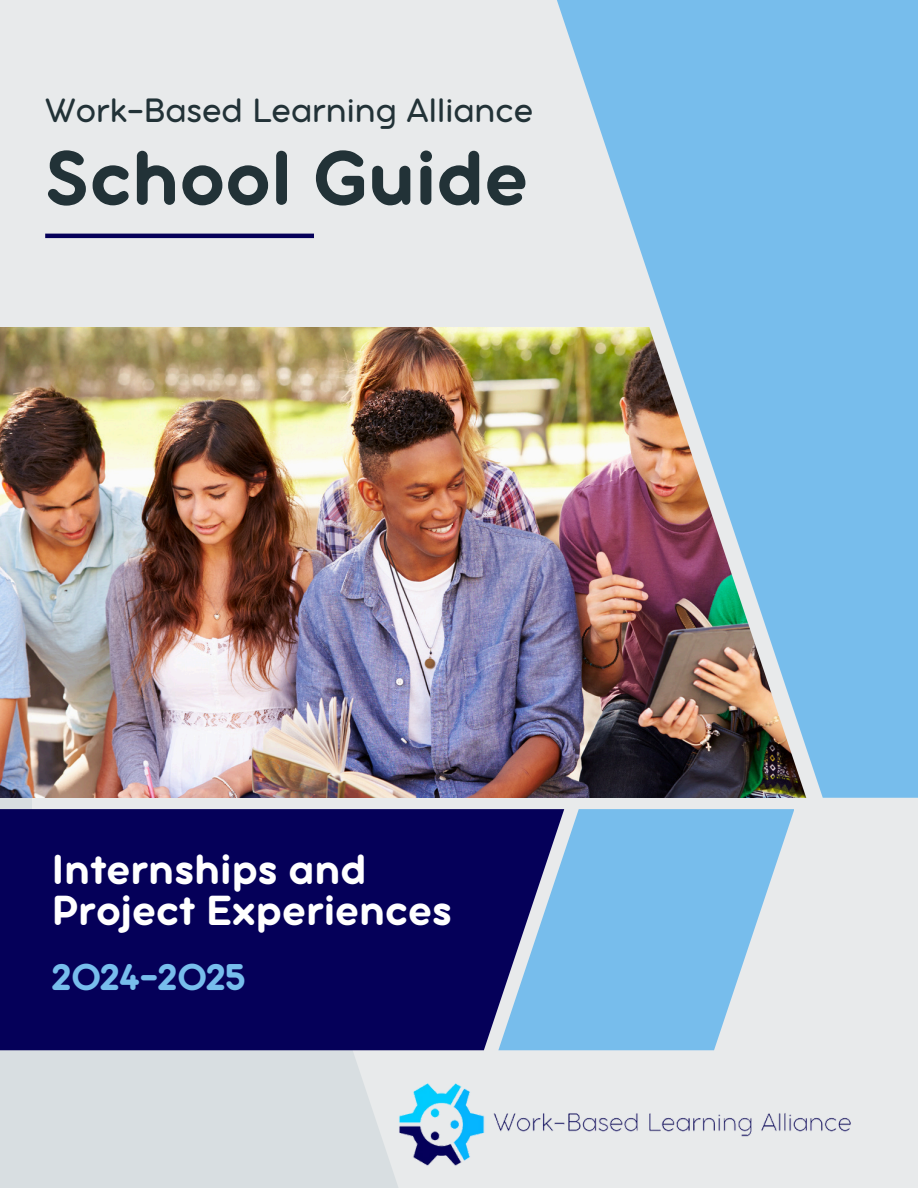
<style>
.page{position:relative;width:918px;height:1188px;background:#e8eaeb}
.page>*{position:absolute;margin:0;border:0;box-sizing:border-box;transform-origin:0 0}
.t1{font:83.85px "Aristotelica Pro Tx Bld";color:#223237}
.t2{font:45.75px/41.7px "Aristotelica Pro Tx Bld";color:#fff}
.t3{font:40.65px "Aristotelica Pro Tx Bld";color:#77bdec}
.t4{font:36.75px "Aristotelica Pro Tx";color:#223237}
</style>
<div class="page">
<div style="left:0;top:416px;width:562px;height:772px;background:linear-gradient(to right,#d2d9dd,#e6e8ea)"></div>
<div style="left:33px;top:317px;width:885px;height:492px;background:#e8eaeb"></div>
<img style="left:0;top:327px;width:486px;height:471px">
<img style="left:486px;top:327px;width:12px;height:471px">
<img style="left:498px;top:0;width:420px;height:798px">
<div style="left:0;top:809px;width:564px;height:241px;background:#050059"></div>
<hr style="left:45px;top:234px;width:269px;height:4px;background:#050059">
<svg style="left:498px;top:809px;width:296px;height:241px;fill:#77bdec"></svg>
<img style="left:391px;top:1076px;width:460px;height:95px">
<h1 class="t4" style="left:45px;top:98px;width:490px">Work-Based Learning Alliance</h1>
<h2 class="t1" style="left:45px;top:151px;width:485px">School Guide</h2>
<h3 class="t2" style="left:52px;top:852px;width:401px">Internships and<br>Project Experiences</h3>
<p class="t3" style="left:52px;top:964px;width:195px">2024-2025</p>
</div>
